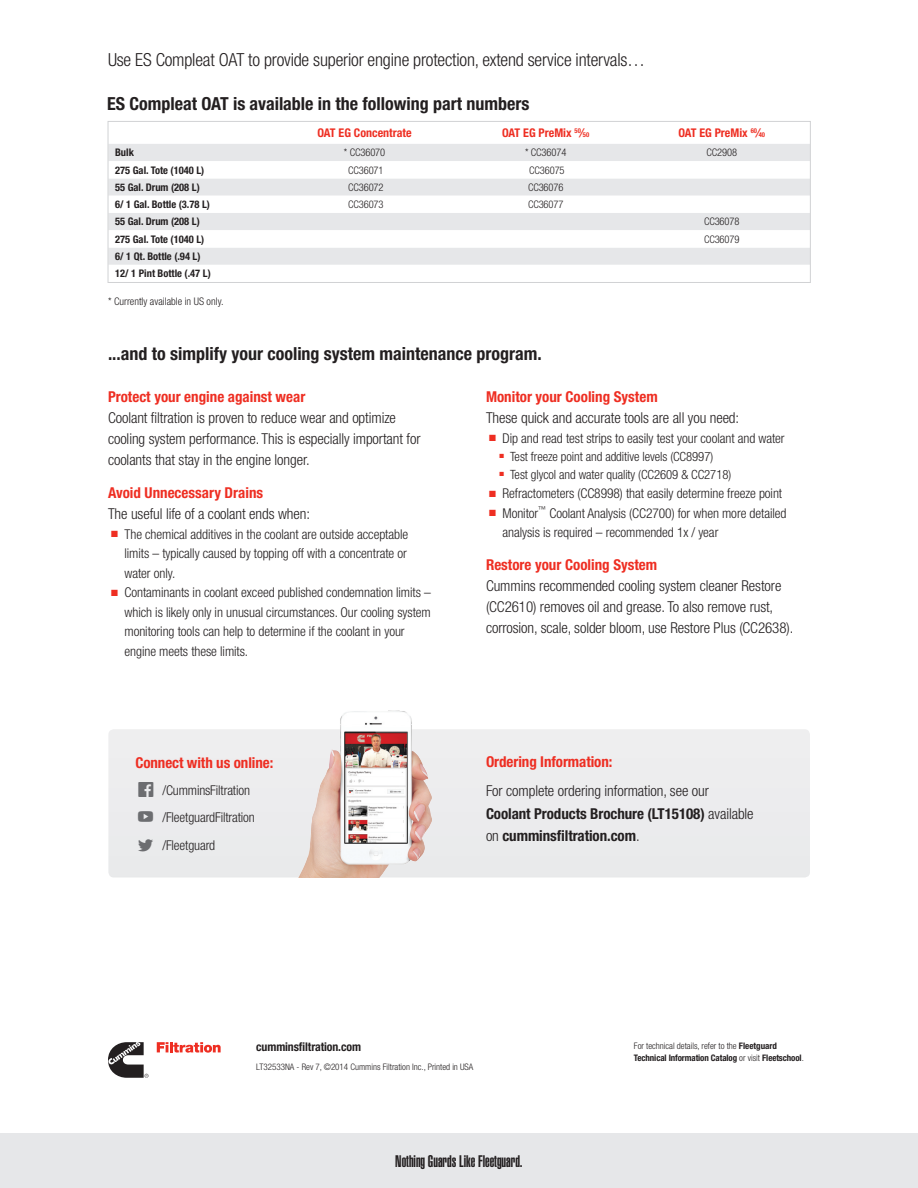
<style>
.page{position:relative;width:918px;height:1188px;background:#fff}
.page>*{position:absolute;margin:0;border:0;box-sizing:border-box;transform-origin:0 0}
.subhead{font:700 condensed 18px "Helvetica Neue LT Std";color:#231f20}
.subhead-2{font:300 condensed 18px "Helvetica Neue LT Std";letter-spacing:-.01em;color:#231f20}
.body_small{font:16.5px "Helvetica LT Std Ultra Comp";color:#231f20}
.body_medium_first{font:300 condensed 15px/21px "Helvetica Neue LT Std";letter-spacing:-.005em;color:#231f20}
.body_medium_first-2{font:700 condensed 15px/22.5px "Helvetica Neue LT Std";letter-spacing:-.005em;color:#231f20}
.subhead_medium{font:700 condensed 15px "Helvetica Neue LT Std";color:#ee2e22}
.body_medium_first-3{font:700 condensed 15px "Helvetica Neue LT Std";letter-spacing:-.005em;color:#ee2e22}
.bullets_medium{font:300 condensed 13.5px/19.5px "Helvetica Neue LT Std";letter-spacing:-.005em;color:#231f20}
.body_medium{font:300 condensed 13.5px "Helvetica Neue LT Std";letter-spacing:-.01em;color:#231f20}
.sub_bullets_small{font:300 condensed 12.75px "Helvetica Neue LT Std";letter-spacing:-.005em;color:#231f20}
.table_header_red{font:700 condensed 12px "Helvetica Neue LT Std";color:#ee2e22}
.signoff_bold{font:700 condensed 12px "Helvetica Neue LT Std";letter-spacing:-.01em;color:#231f20}
.table_bold_small_lef{font:700 condensed 10.5px "Helvetica Neue LT Std";color:#231f20}
.table_small{font:300 condensed 10.5px "Helvetica Neue LT Std";letter-spacing:-.01em;color:#231f20}
.notes{font:300 condensed 10.5px "Helvetica Neue LT Std";color:#231f20}
.signoff{font:700 condensed 9px/12px "Helvetica Neue LT Std";letter-spacing:-.01em;color:#231f20}
.t1{font:300 condensed 9px "Helvetica Neue LT Std";color:#231f20}
.s1{font-size:6.6px}
.s2{color:#ee2e22}
.s3{font-family:"SS Social";font-weight:400;font-stretch:normal;font-size:15px;color:#6c6d70}
.s4{font-weight:300}
</style>
<div class="page">
<div style="left:108px;top:729px;width:702px;height:149px;background:#ececee"></div>
<div style="left:110px;top:144px;width:699px;height:17px;background:#e6e7e9"></div>
<svg style="left:110px;top:179px;width:699px;height:86px;fill:#e6e7e9"></svg>
<div style="left:108px;top:121px;width:703px;height:162px;border:1px solid #d1d2d4"></div>
<div style="left:0;top:1134px;width:918px;height:54px;background:#e6e7e9"></div>
<svg style="left:157px;top:1042px;width:64px;height:11px"></svg>
<svg style="left:108px;top:1042px;width:41px;height:36px"></svg>
<img style="left:298px;top:710px;width:134px;height:167px">
<p class="subhead-2" style="left:108px;top:49px;width:539px">Use ES Compleat OAT to provide superior engine protection, extend service intervals…</p>
<p class="subhead" style="left:107px;top:92px;width:424px">ES Compleat OAT is available in the following part numbers</p>
<p class="table_header_red" style="left:318px;top:126px;width:96px">OAT EG Concentrate</p>
<p class="table_header_red" style="left:502px;top:126px;width:88px">OAT EG PreMix <sup>50</sup>⁄<span class="s1">50</span></p>
<p class="table_header_red" style="left:678px;top:126px;width:88px">OAT EG PreMix <sup>60</sup>⁄<span class="s1">40</span></p>
<p class="table_bold_small_lef" style="left:115px;top:146px;width:20px">Bulk</p>
<p class="table_small" style="left:344px;top:147px;width:43px">* CC36070</p>
<p class="table_small" style="left:525px;top:147px;width:43px">* CC36074</p>
<p class="table_small" style="left:707px;top:147px;width:32px">CC2908</p>
<p class="table_bold_small_lef" style="left:115px;top:163px;width:91px">275 Gal. Tote (1040 L)</p>
<p class="table_small" style="left:348px;top:164px;width:37px">CC36071</p>
<p class="table_small" style="left:529px;top:164px;width:37px">CC36075</p>
<p class="table_bold_small_lef" style="left:115px;top:181px;width:86px">55 Gal. Drum (208 L)</p>
<p class="table_small" style="left:348px;top:181px;width:37px">CC36072</p>
<p class="table_small" style="left:528px;top:181px;width:37px">CC36076</p>
<p class="table_bold_small_lef" style="left:115px;top:198px;width:96px">6/ 1 Gal. Bottle (3.78 L)</p>
<p class="table_small" style="left:348px;top:198px;width:37px">CC36073</p>
<p class="table_small" style="left:528px;top:198px;width:37px">CC36077</p>
<p class="table_bold_small_lef" style="left:115px;top:215px;width:86px">55 Gal. Drum (208 L)</p>
<p class="table_small" style="left:704px;top:216px;width:37px">CC36078</p>
<p class="table_bold_small_lef" style="left:115px;top:233px;width:91px">275 Gal. Tote (1040 L)</p>
<p class="table_small" style="left:704px;top:233px;width:37px">CC36079</p>
<p class="table_bold_small_lef" style="left:115px;top:250px;width:87px">6/ 1 Qt. Bottle (.94 L)</p>
<p class="table_bold_small_lef" style="left:115px;top:267px;width:97px">12/ 1 Pint Bottle (.47 L)</p>
<p class="notes" style="left:108px;top:296px;width:117px">* Currently available in US only.</p>
<p class="subhead" style="left:108px;top:342px;width:435px">...and to simplify your cooling system maintenance program.</p>
<p class="subhead_medium" style="left:108px;top:388px;width:199px">Protect your engine against wear</p>
<p class="body_medium_first" style="left:108px;top:407px;width:314px">Coolant filtration is proven to reduce wear and optimize cooling system performance. This is especially important for coolants that stay in the engine longer.</p>
<p class="subhead_medium" style="left:108px;top:484px;width:157px">Avoid Unnecessary Drains</p>
<p class="body_medium_first" style="left:108px;top:503px;width:203px">The useful life of a coolant ends when:</p>
<p class="bullets_medium" style="left:124px;top:524px;width:285px;text-align:justify;text-indent:-14px"><span class="s2">■</span> The chemical additives in the coolant are outside acceptable limits – typically caused by topping off with a concentrate or water only.</p>
<p class="bullets_medium" style="left:124px;top:583px;width:308px;text-indent:-14px"><span class="s2">■</span> Contaminants in coolant exceed published condemnation limits – which is likely only in unusual circumstances. Our cooling system monitoring tools can help to determine if the coolant in your engine meets these limits.</p>
<p class="body_medium_first-3" style="left:135px;top:753px;width:139px">Connect with us online:</p>
<p class="body_medium" style="left:139px;top:783px;width:113px"><span class="s3">facebook</span> /CumminsFiltration</p>
<p class="body_medium" style="left:138px;top:810px;width:118px"><span class="s3">youtube</span> /FleetguardFiltration</p>
<p class="body_medium" style="left:138px;top:837px;width:79px"><span class="s3">twitter</span> /Fleetguard</p>
<p class="subhead_medium" style="left:486px;top:388px;width:173px">Monitor your Cooling System</p>
<p class="body_medium_first" style="left:486px;top:407px;width:255px">These quick and accurate tools are all you need:</p>
<p class="bullets_medium" style="left:489px;top:428px;width:297px"><span class="s2">■</span> Dip and read test strips to easily test your coolant and water</p>
<p class="sub_bullets_small" style="left:500px;top:449px;width:215px"><sup>■</sup> Test freeze point and additive levels (CC8997)</p>
<p class="sub_bullets_small" style="left:500px;top:467px;width:233px"><sup>■</sup> Test glycol and water quality (CC2609 &amp; CC2718)</p>
<p class="bullets_medium" style="left:489px;top:484px;width:295px"><span class="s2">■</span> Refractometers (CC8998) that easily determine freeze point</p>
<p class="bullets_medium" style="left:502px;top:503px;width:286px;text-indent:-14px"><span class="s2">■</span> Monitor<sup>™</sup> Coolant Analysis (CC2700) for when more detailed analysis is required – recommended 1x / year</p>
<p class="subhead_medium" style="left:486px;top:556px;width:173px">Restore your Cooling System</p>
<p class="body_medium_first" style="left:486px;top:575px;width:309px">Cummins recommended cooling system cleaner Restore (CC2610) removes oil and grease. To also remove rust, corrosion, scale, solder bloom, use Restore Plus (CC2638).</p>
<p class="body_medium_first-3" style="left:486px;top:753px;width:128px">Ordering Information:</p>
<p class="body_medium_first-2" style="left:486px;top:779px;width:269px"><span class="s4">For complete ordering information, see our<br></span>Coolant Products Brochure (LT15108) <span class="s4">available on</span> cumminsfiltration.com<span class="s4">.</span></p>
<p class="signoff_bold" style="left:256px;top:1039px;width:106px">cumminsfiltration.com</p>
<p class="t1" style="left:256px;top:1062px;width:219px">LT32533NA - Rev 7, ©2014 Cummins Filtration Inc., Printed in USA</p>
<p class="signoff" style="left:634px;top:1039px;width:171px"><span class="s4">For technical details, refer to the</span> Fleetguard<br>Technical Information Catalog <span class="s4">or visit</span> Fleetschool<span class="s4">.</span></p>
<p class="body_small" style="left:395px;top:1152px;width:129px">Nothing Guards Like Fleetguard.</p>
</div>
